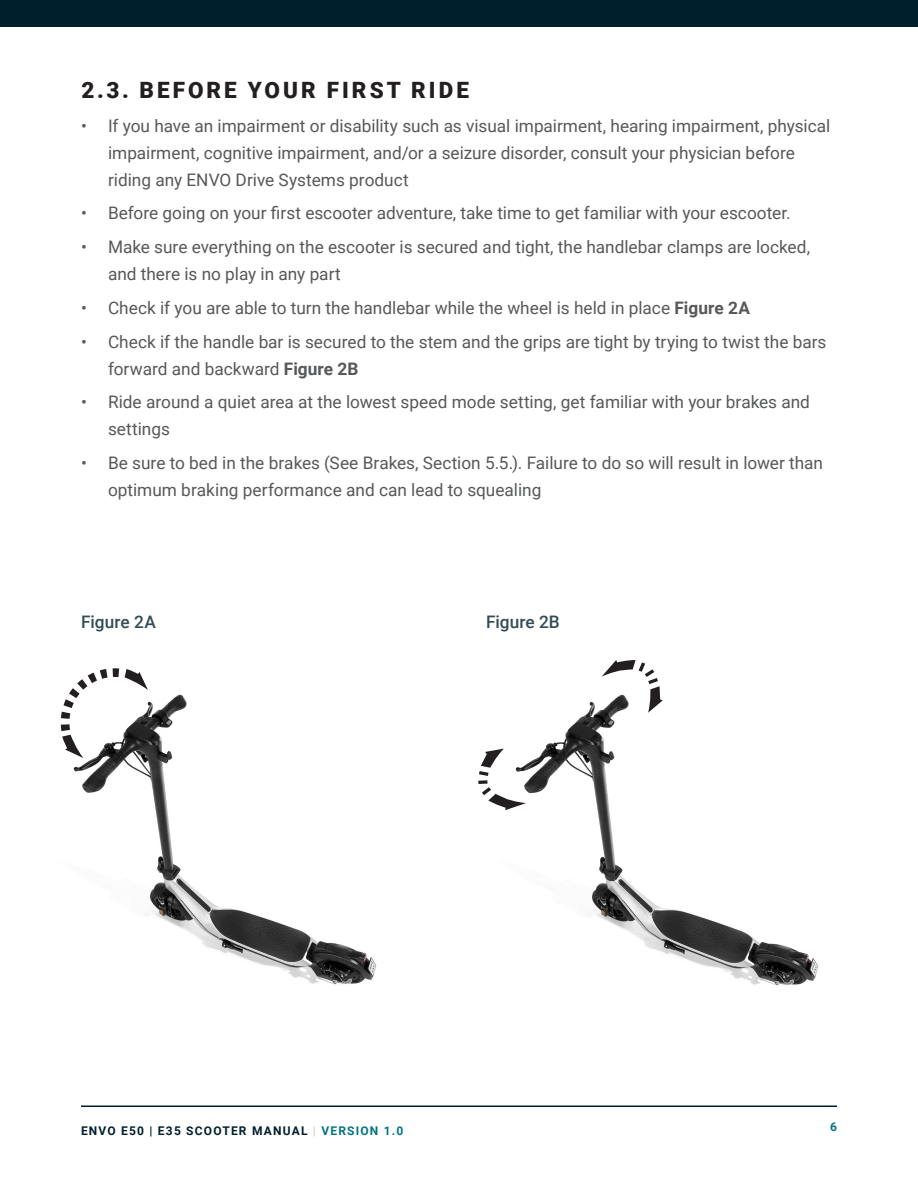
<style>
.page{position:relative;width:918px;height:1188px;background:#fff}
.page>*{position:absolute;margin:0;border:0;box-sizing:border-box;transform-origin:0 0}
.Header_2{font:900 22.5px "Roboto";letter-spacing:.135em;color:#231f20}
.t1{font:17.25px/27px "Roboto";color:#57585a}
.Body_Copy_Bold{font:500 17.25px "Roboto";letter-spacing:.005em;color:#334c57}
.t2{font:700 12px "Roboto";letter-spacing:.1em;color:#001f2d}
.t3{font:700 12px "Roboto";color:#007481}
.s1{font-weight:700}
.s2{color:#d6d1ca}
.s3{color:#007481}
</style>
<div class="page">
<div style="left:0;top:0;width:918px;height:27px;background:#001f2d"></div>
<hr style="left:81px;top:1106px;width:756px;height:1px;background:#001f2d">
<img style="left:60px;top:669px;width:317px;height:316px">
<svg style="left:61px;top:668px;width:58px;height:90px"></svg>
<svg style="left:125px;top:669px;width:23px;height:21px"></svg>
<img style="left:502px;top:676px;width:317px;height:310px">
<svg style="left:602px;top:660px;width:61px;height:53px"></svg>
<svg style="left:482px;top:787px;width:44px;height:23px"></svg>
<svg style="left:478px;top:780px;width:10px;height:4px"></svg>
<svg style="left:479px;top:749px;width:25px;height:27px"></svg>
<p class="Header_2" style="left:81px;top:74px;width:389px">2.3. BEFORE YOUR FIRST RIDE</p>
<p class="t1" style="left:108px;top:111px;width:724px;text-indent:-27px">• If you have an impairment or disability such as visual impairment, hearing impairment, physical impairment, cognitive impairment, and/or a seizure disorder, consult your physician before riding any ENVO Drive Systems product</p>
<p class="t1" style="left:81px;top:199px;width:711px">• Before going on your first escooter adventure, take time to get familiar with your escooter.</p>
<p class="t1" style="left:108px;top:233px;width:704px;text-indent:-27px">• Make sure everything on the escooter is secured and tight, the handlebar clamps are locked, and there is no play in any part</p>
<p class="t1" style="left:81px;top:294px;width:671px">• Check if you are able to turn the handlebar while the wheel is held in place <span class="s1">Figure 2A</span></p>
<p class="t1" style="left:108px;top:327px;width:720px;text-indent:-27px">• Check if the handle bar is secured to the stem and the grips are tight by trying to twist the bars forward and backward <span class="s1">Figure 2B</span></p>
<p class="t1" style="left:108px;top:388px;width:704px;text-indent:-27px">• Ride around a quiet area at the lowest speed mode setting, get familiar with your brakes and settings</p>
<p class="t1" style="left:108px;top:449px;width:717px;text-indent:-27px">• Be sure to bed in the brakes (See Brakes, Section 5.5.). Failure to do so will result in lower than optimum braking performance and can lead to squealing</p>
<p class="Body_Copy_Bold" style="left:81px;top:610px;width:76px">Figure 2A</p>
<p class="Body_Copy_Bold" style="left:486px;top:610px;width:75px">Figure 2B</p>
<p class="t2" style="left:81px;top:1122px;width:324px">ENVO E50 | E35 SCOOTER MANUAL <span class="s2">|</span> <span class="s3">VERSION 1.0</span></p>
<p class="t3" style="left:830px;top:1118px;width:8px">6</p>
</div>
